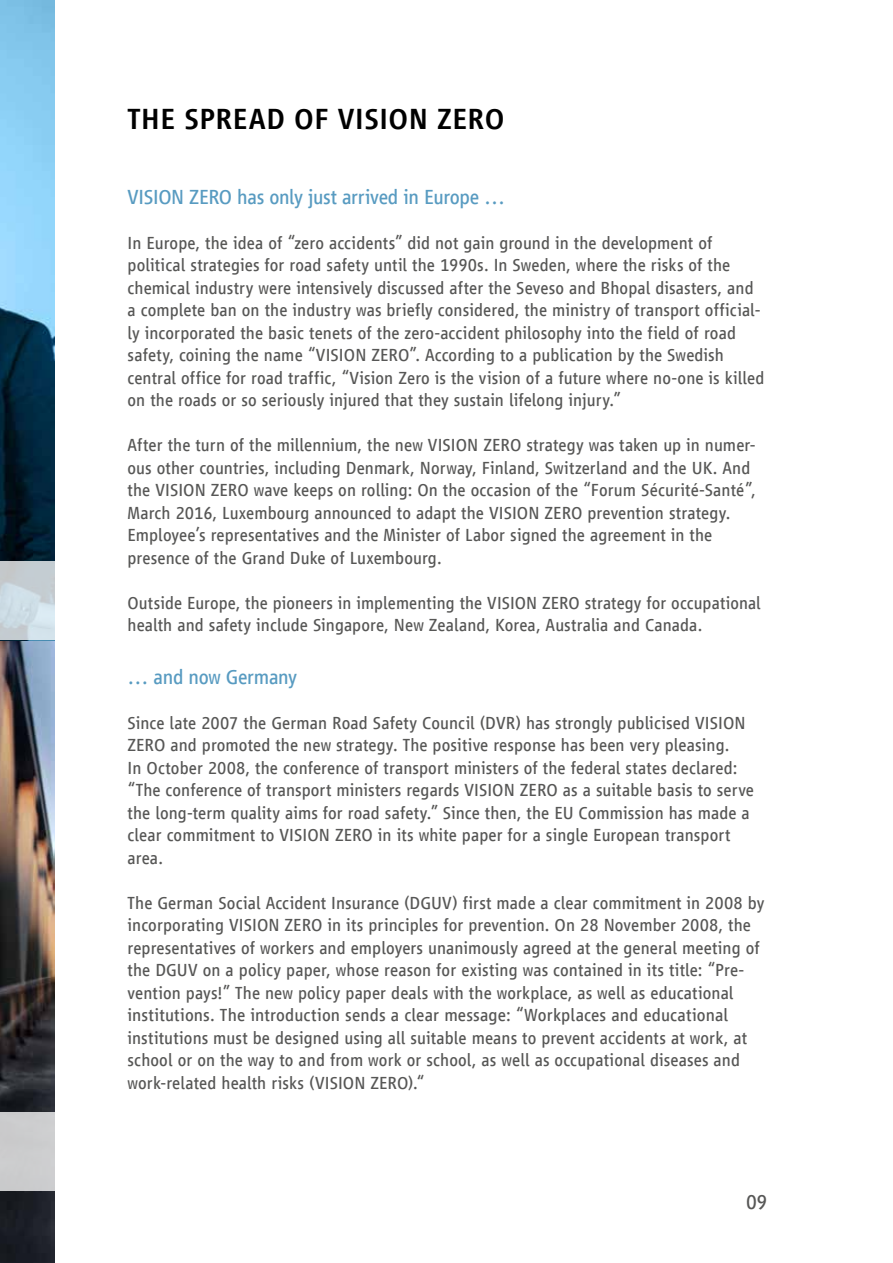
<style>
.page{position:relative;width:893px;height:1263px;background:#fff}
.page>*{position:absolute;margin:0;border:0;box-sizing:border-box;transform-origin:0 0}
.t1{font:500 30px "Vialog LT Com";letter-spacing:.015em;color:#000}
.t2{font:21px "Vialog LT Com";letter-spacing:-.02em;color:#589bc1}
.t3{font:21px "Vialog LT Com";color:#575756}
.t4{font:18px/22.5px "Vialog LT Com";letter-spacing:.005em;color:#575756}
</style>
<div class="page">
<img style="left:0;top:0;width:54px;height:1263px">
<svg style="left:0;top:561px;width:54px;height:79px;background:#cad5dc"></svg>
<div style="left:0;top:1112px;width:54px;height:79px;background:#ccccce"></div>
<h1 class="t1" style="left:128px;top:102px;width:378px">THE SPREAD OF VISION ZERO</h1>
<p class="t2" style="left:128px;top:185px;width:379px">VISION ZERO has only just arrived in Europe …</p>
<p class="t4" style="left:128px;top:232px;width:638px">In Europe, the idea of “zero accidents” did not gain ground in the development of political strategies for road safety until the 1990s. In Sweden, where the risks of the chemical industry were intensively discussed after the Seveso and Bhopal disasters, and a complete ban on the industry was briefly considered, the ministry of transport official&shy;ly incorporated the basic tenets of the zero-accident philosophy into the field of road safety, coining the name “VISION ZERO”. According to a publication by the Swedish central office for road traffic, “Vision Zero is the vision of a future where no-one is killed on the roads or so seriously injured that they sustain lifelong injury.”</p>
<p class="t4" style="left:128px;top:434px;width:630px">After the turn of the millennium, the new VISION ZERO strategy was taken up in numer&shy;ous other countries, including Denmark, Norway, Finland, Switzerland and the UK. And the VISION ZERO wave keeps on rolling: On the occasion of the “Forum Sécurité-Santé”, March 2016, Luxembourg announced to adapt the VISION ZERO prevention strategy.<br>Employee’s representatives and the Minister of Labor signed the agreement in the presence of the Grand Duke of Luxembourg.</p>
<p class="t4" style="left:128px;top:592px;width:635px">Outside Europe, the pioneers in implementing the VISION ZERO strategy for occupational health and safety include Singapore, New Zealand, Korea, Australia and Canada.</p>
<p class="t2" style="left:128px;top:665px;width:171px">… and now Germany</p>
<p class="t4" style="left:128px;top:712px;width:628px">Since late 2007 the German Road Safety Council (DVR) has strongly publicised VISION ZERO and promoted the new strategy. The positive response has been very pleasing.<br>In October 2008, the conference of transport ministers of the federal states declared: “The conference of transport ministers regards VISION ZERO as a suitable basis to serve the long-term quality aims for road safety.” Since then, the EU Commission has made a clear commitment to VISION ZERO in its white paper for a single European transport area.</p>
<p class="t4" style="left:128px;top:892px;width:638px">The German Social Accident Insurance (DGUV) first made a clear commitment in 2008 by incorporating VISION ZERO in its principles for prevention. On 28 November 2008, the representatives of workers and employers unanimously agreed at the general meeting of the DGUV on a policy paper, whose reason for existing was contained in its title: “Pre&shy;vention pays!” The new policy paper deals with the workplace, as well as educational institutions. The introduction sends a clear message: “Workplaces and educational institutions must be designed using all suitable means to prevent accidents at work, at school or on the way to and from work or school, as well as occupational diseases and work-related health risks (VISION ZERO).“</p>
<p class="t3" style="left:746px;top:1190px;width:23px">09</p>
</div>
